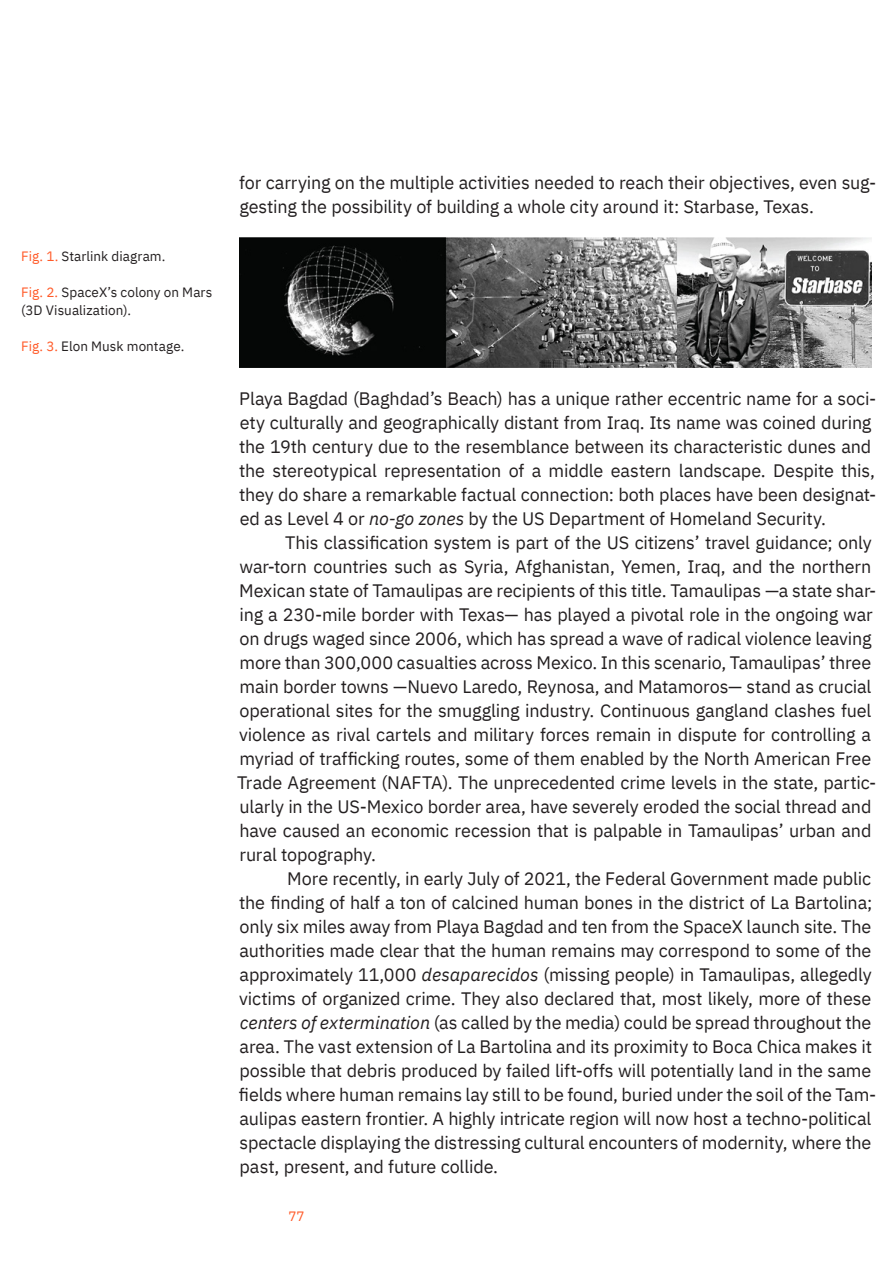
<style>
.page{position:relative;width:893px;height:1263px;background:#fff}
.page>*{position:absolute;margin:0;border:0;box-sizing:border-box;transform-origin:0 0}
.Text_Indent{font:18px/24px "IBM Plex Sans";letter-spacing:-.01em;color:#231f20}
.Text{font:18px/24px "IBM Plex Sans";letter-spacing:-.01em;color:#231f20}
.Notes{font:13.5px/18px "IBM Plex Sans";letter-spacing:.005em;color:#231f20}
.t1{font:13.5px "IBM Plex Sans";color:#ff5a28}
.s1{color:#ff5a28}
.s2{font-style:italic}
</style>
<div class="page">
<img style="left:239px;top:237px;width:633px;height:131px">
<p class="Notes" style="left:21px;top:246px;width:146px"><span class="s1">Fig. 1.</span> Starlink diagram.</p>
<p class="Notes" style="left:21px;top:282px;width:193px"><span class="s1">Fig. 2.</span> SpaceX’s colony on Mars (3D Visualization).</p>
<p class="Notes" style="left:21px;top:336px;width:165px"><span class="s1">Fig. 3.</span> Elon Musk montage.</p>
<p class="Text_Indent" style="left:239px;top:169px;width:639px">for carrying on the multiple activities needed to reach their objectives, even sug&shy;gesting the possibility of building a whole city around it: Starbase, Texas.</p>
<p class="Text" style="left:239px;top:385px;width:639px">Playa Bagdad (Baghdad’s Beach) has a unique rather eccentric name for a soci&shy;ety culturally and geographically distant from Iraq. Its name was coined during the 19th century due to the resemblance between its characteristic dunes and the stereotypical representation of a middle eastern landscape. Despite this, they do share a remarkable factual connection: both places have been designat&shy;ed as Level 4 or <span class="s2">no-go zones</span> by the US Department of Homeland Security.</p>
<p class="Text_Indent" style="left:237px;top:529px;width:641px;text-indent:48px">This classification system is part of the US citizens’ travel guidance; only war-torn countries such as Syria, Afghanistan, Yemen, Iraq, and the northern Mexican state of Tamaulipas are recipients of this title. Tamaulipas —a state shar&shy;ing a 230-mile border with Texas— has played a pivotal role in the ongoing war on drugs waged since 2006, which has spread a wave of radical violence leaving more than 300,000 casualties across Mexico. In this scenario, Tamaulipas’ three main border towns —Nuevo Laredo, Reynosa, and Matamoros— stand as crucial operational sites for the smuggling industry. Continuous gangland clashes fuel violence as rival cartels and military forces remain in dispute for controlling a myriad of trafficking routes, some of them enabled by the North American Free Trade Agreement (NAFTA). The unprecedented crime levels in the state, partic&shy;ularly in the US-Mexico border area, have severely eroded the social thread and have caused an economic recession that is palpable in Tamaulipas’ urban and rural topography.</p>
<p class="Text_Indent" style="left:239px;top:865px;width:639px;text-indent:48px">More recently, in early July of 2021, the Federal Government made public the finding of half a ton of calcined human bones in the district of La Bartolina; only six miles away from Playa Bagdad and ten from the SpaceX launch site. The authorities made clear that the human remains may correspond to some of the approximately 11,000 <span class="s2">desaparecidos</span> (missing people) in Tamaulipas, allegedly victims of organized crime. They also declared that, most likely, more of these <span class="s2">centers of extermination</span> (as called by the media) could be spread throughout the area. The vast extension of La Bartolina and its proximity to Boca Chica makes it possible that debris produced by failed lift-offs will potentially land in the same fields where human remains lay still to be found, buried under the soil of the Tam&shy;aulipas eastern frontier. A highly intricate region will now host a techno-political spectacle displaying the distressing cultural encounters of modernity, where the past, present, and future collide.</p>
<p class="t1" style="left:288px;top:1206px;width:18px">77</p>
</div>
